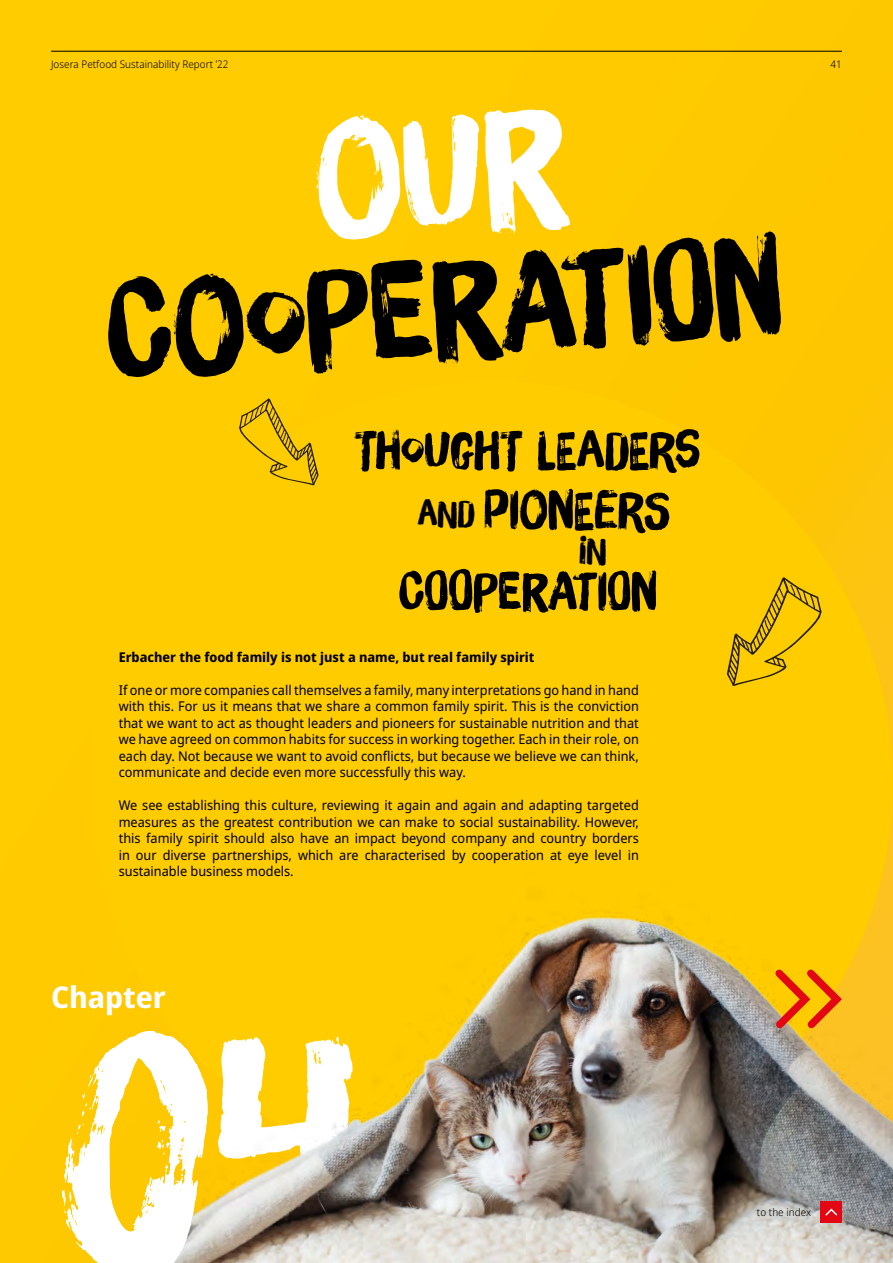
<style>
.page{position:relative;width:893px;height:1263px;background:#fc0}
.page>*{position:absolute;margin:0;border:0;box-sizing:border-box;transform-origin:0 0}
.t1{font:326.25px "Brush Up";color:#fff}
.t2{font:134.1px "Brush Up";color:#000}
.t3{font:51.75px/60.2px "Brush Up";color:#000}
.t4{font:36.6px "Brush Up";color:#000}
.t5{font:700 30px "Noto Sans Display";color:#fff}
.t6{font:13.5px/16.5px "Noto Sans Display";color:#000;text-align:justify}
.t7{font:700 13.5px "Noto Sans Display";color:#000}
.t8{font:300 10.5px "Noto Sans Display";letter-spacing:.005em;color:#000}
.s1{font-size:52.5px}
.s2{font-size:54px}
</style>
<div class="page">
<img style="left:168px;top:838px;width:725px;height:425px">
<svg style="left:239px;top:398px;width:79px;height:87px"></svg>
<svg style="left:727px;top:577px;width:95px;height:109px"></svg>
<hr style="left:51px;top:51px;width:791px;height:1px;background:#000">
<svg style="left:768px;top:963px;width:79px;height:72px"></svg>
<div style="left:821px;top:1201px;width:21px;height:22px;background:#e30613"></div>
<svg style="left:825px;top:1208px;width:13px;height:8px"></svg>
<p class="t8" style="left:51px;top:56px;width:179px">Josera Petfood Sustainability Report ˈ22</p>
<p class="t8" style="left:831px;top:56px;width:13px">41</p>
<h2 class="t2" style="left:101px;top:253px;width:685px;rotate:-4deg">COOPERATION</h2>
<h3 class="t3" style="left:484px;top:419px;width:218px;text-indent:-130px">THOUGHT LEADERS<br>PI<span class="s1">O</span>NEERS</h3>
<h3 class="t3" style="left:399px;top:561px;width:260px">C<span class="s1">O</span><span class="s2">O</span>PERATION</h3>
<h3 class="t4" style="left:418px;top:491px;width:59px">AND</h3>
<h3 class="t4" style="left:579px;top:528px;width:29px">IN</h3>
<p class="t7" style="left:119px;top:647px;width:417px">Erbacher the food family is not just a name, but real family spirit</p>
<p class="t6" style="left:119px;top:682px;width:522px">If one or more companies call themselves a family, many interpretations go hand in hand with this. For us it means that we share a common family spirit. This is the conviction that we want to act as thought leaders and pioneers for sustainable nutrition and that we have agreed on common habits for success in working together. Each in their role, on each day. Not because we want to avoid conflicts, but because we believe we can think, communicate and decide even more successfully this way.</p>
<p class="t6" style="left:119px;top:797px;width:522px">We see establishing this culture, reviewing it again and again and adapting targeted measures as the greatest contribution we can make to social sustainability. However, this family spirit should also have an impact beyond company and country borders in our diverse partnerships, which are characterised by cooperation at eye level in sustainable business models.</p>
<h3 class="t5" style="left:51px;top:976px;width:116px">Chapter</h3>
<h1 class="t1" style="left:58px;top:965px;width:155px">0</h1>
<h1 class="t1" style="left:213px;top:945px;width:145px">4</h1>
<p class="t8" style="left:757px;top:1204px;width:56px">to the index</p>
</div>
